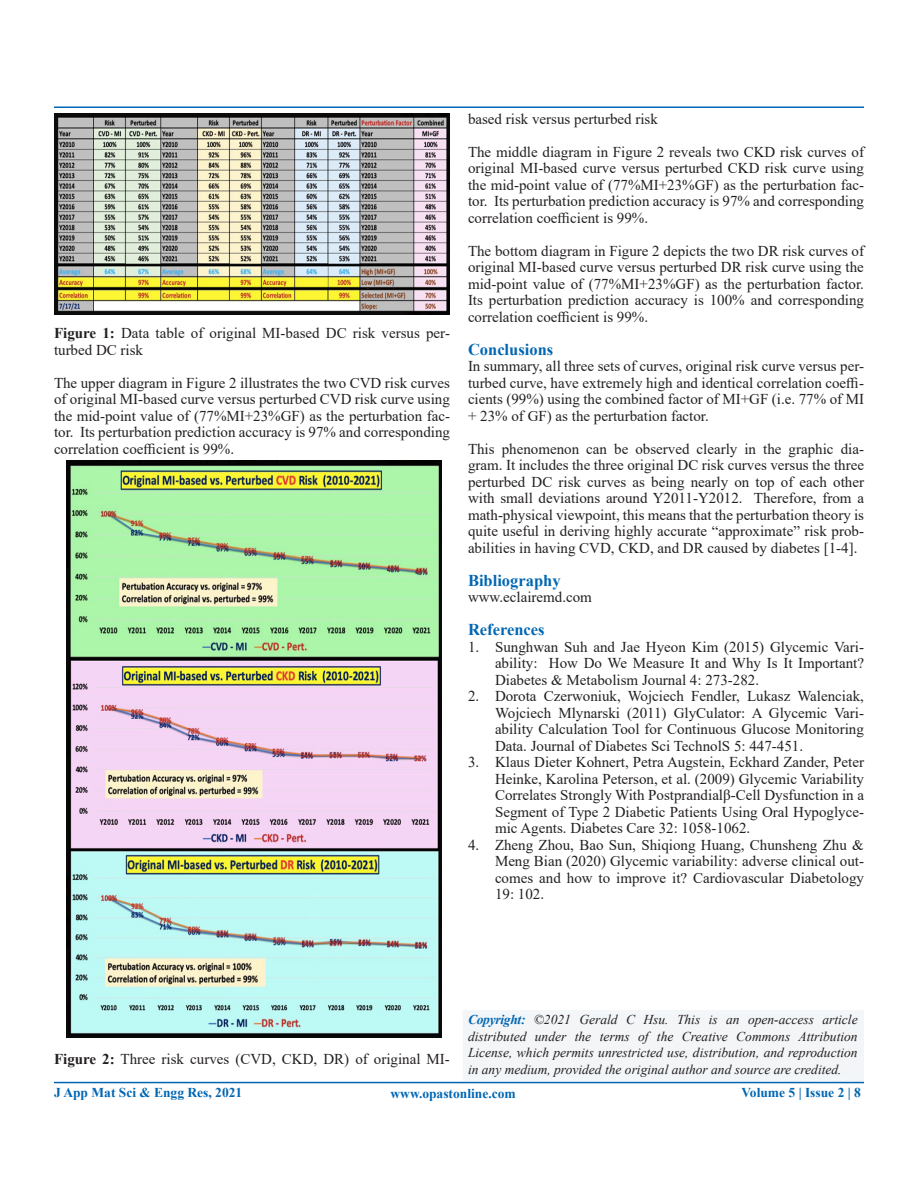
<style>
.page{position:relative;width:918px;height:1188px;background:#fff}
.page>*{position:absolute;margin:0;border:0;box-sizing:border-box;transform-origin:0 0}
.t1{font:700 16.5px "Times New Roman";color:#0166b3}
.t2{font:15px/16.5px "Times New Roman";color:#231f20;text-align:justify}
.t3{font:italic 13.5px/16.5px "Times New Roman";color:#231f20;text-align:justify}
.t4{font:700 13.5px "Times New Roman";color:#0166b3}
.s1{font-weight:700}
.s2{font-weight:700;color:#0166b3}
</style>
<div class="page">
<hr style="left:54px;top:106px;width:810px;height:2px;background:#0166b3">
<hr style="left:54px;top:1082px;width:810px;height:1px;background:#0166b3">
<img style="left:54px;top:113px;width:396px;height:202px">
<img style="left:67px;top:460px;width:374px;height:578px">
<div style="left:459px;top:1005px;width:407px;height:78px;background:#f3f5f7"></div>
<p class="t2" style="left:54px;top:325px;width:397px"><span class="s1">Figure 1:</span> Data table of original MI-based DC risk versus per&shy;turbed DC risk</p>
<p class="t2" style="left:54px;top:374px;width:398px">The upper diagram in Figure 2 illustrates the two CVD risk curves of original MI-based curve versus perturbed CVD risk curve using the mid-point value of (77%MI+23%GF) as the perturbation fac&shy;tor. Its perturbation prediction accuracy is 97% and corresponding correlation coefficient is 99%.</p>
<p class="t2" style="left:468px;top:110px;width:191px">based risk versus perturbed risk</p>
<p class="t2" style="left:468px;top:143px;width:398px">The middle diagram in Figure 2 reveals two CKD risk curves of original MI-based curve versus perturbed CKD risk curve using the mid-point value of (77%MI+23%GF) as the perturbation fac&shy;tor. Its perturbation prediction accuracy is 97% and corresponding correlation coefficient is 99%.</p>
<p class="t2" style="left:468px;top:242px;width:398px">The bottom diagram in Figure 2 depicts the two DR risk curves of original MI-based curve versus perturbed DR risk curve using the mid-point value of (77%MI+23%GF) as the perturbation factor.<br>Its perturbation prediction accuracy is 100% and corresponding correlation coefficient is 99%.</p>
<p class="t1" style="left:468px;top:337px;width:87px">Conclusions</p>
<p class="t2" style="left:468px;top:358px;width:398px">In summary, all three sets of curves, original risk curve versus per&shy;turbed curve, have extremely high and identical correlation coeffi&shy;cients (99%) using the combined factor of MI+GF (i.e. 77% of MI + 23% of GF) as the perturbation factor.</p>
<p class="t2" style="left:468px;top:440px;width:398px">This phenomenon can be observed clearly in the graphic dia&shy;gram. It includes the three original DC risk curves versus the three perturbed DC risk curves as being nearly on top of each other with small deviations around Y2011-Y2012. Therefore, from a math-physical viewpoint, this means that the perturbation theory is quite useful in deriving highly accurate “approximate” risk prob&shy;abilities in having CVD, CKD, and DR caused by diabetes [1-4].</p>
<p class="t1" style="left:468px;top:568px;width:94px">Bibliography</p>
<p class="t2" style="left:468px;top:589px;width:125px">www.eclairemd.com</p>
<p class="t1" style="left:468px;top:618px;width:78px">References</p>
<p class="t2" style="left:495px;top:638px;width:371px;text-indent:-27px">1. Sunghwan Suh and Jae Hyeon Kim (2015) Glycemic Vari&shy;ability: How Do We Measure It and Why Is It Important?<br>Diabetes &amp; Metabolism Journal 4: 273-282.</p>
<p class="t2" style="left:495px;top:688px;width:371px;text-indent:-27px">2. Dorota Czerwoniuk, Wojciech Fendler, Lukasz Walenciak, Wojciech Mlynarski (2011) GlyCulator: A Glycemic Vari&shy;ability Calculation Tool for Continuous Glucose Monitoring Data. Journal of Diabetes Sci TechnolS 5: 447-451.</p>
<p class="t2" style="left:495px;top:754px;width:371px;text-indent:-27px">3. Klaus Dieter Kohnert, Petra Augstein, Eckhard Zander, Peter Heinke, Karolina Peterson, et al. (2009) Glycemic Variability Correlates Strongly With Postprandialβ-Cell Dysfunction in a Segment of Type 2 Diabetic Patients Using Oral Hypoglyce&shy;mic Agents. Diabetes Care 32: 1058-1062.</p>
<p class="t2" style="left:495px;top:836px;width:371px;text-indent:-27px">4. Zheng Zhou, Bao Sun, Shiqiong Huang, Chunsheng Zhu &amp; Meng Bian (2020) Glycemic variability: adverse clinical out&shy;comes and how to improve it? Cardiovascular Diabetology 19: 102.</p>
<p class="t2" style="left:54px;top:1051px;width:397px"><span class="s1">Figure 2:</span> Three risk curves (CVD, CKD, DR) of original MI-</p>
<p class="t3" style="left:468px;top:1011px;width:391px"><span class="s2">Copyright:</span> ©2021 Gerald C Hsu. This is an open-access article distributed under the terms of the Creative Commons Attribution License, which permits unrestricted use, distribution, and reproduction in any medium, provided the original author and source are credited.</p>
<p class="t4" style="left:54px;top:1083px;width:190px">J App Mat Sci &amp; Engg Res, 2021</p>
<p class="t4" style="left:391px;top:1084px;width:127px">www.opastonline.com</p>
<p class="t4" style="left:741px;top:1083px;width:121px">Volume 5 | Issue 2 | 8</p>
</div>
